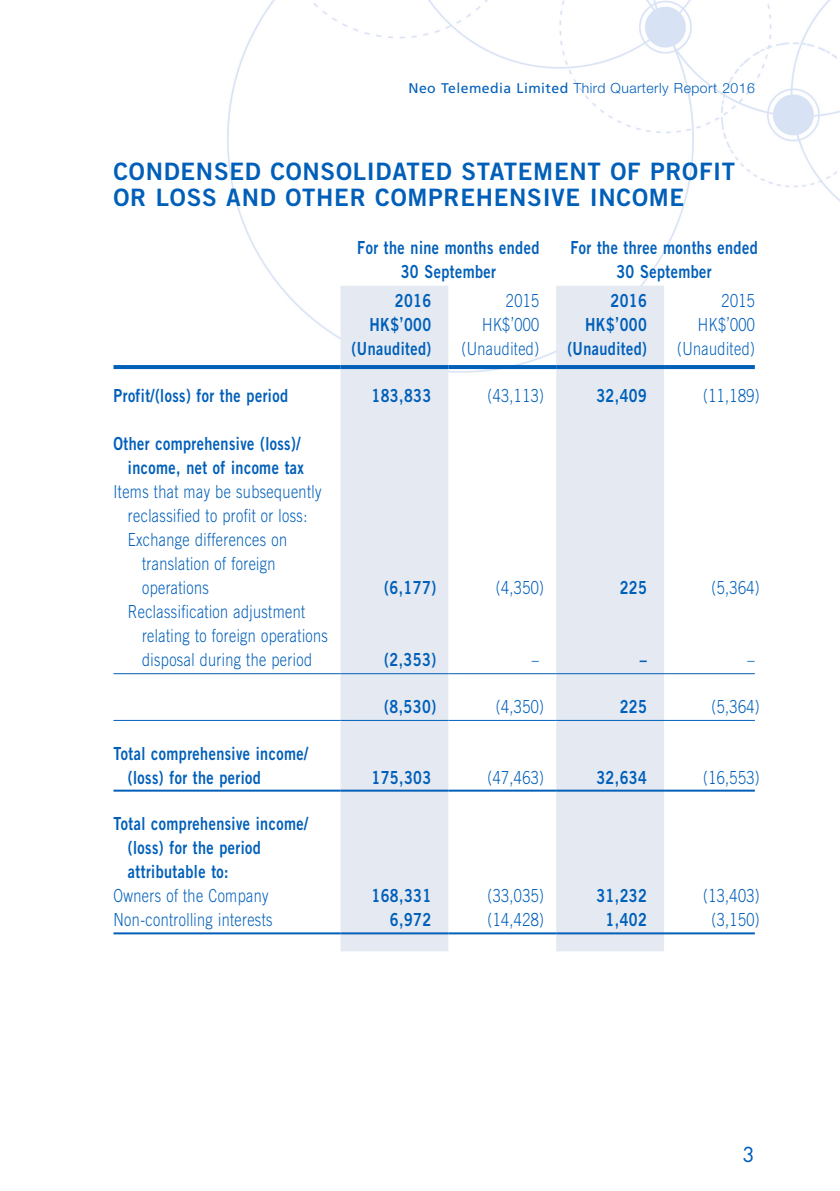
<style>
.page{position:relative;width:840px;height:1191px;background:#fff}
.page>*{position:absolute;margin:0;border:0;box-sizing:border-box;transform-origin:0 0}
._01_Heading_1{font:24px/26px "Trade Gothic LT Std Bd 2";letter-spacing:.03em;color:#005fb9}
.t1{font:20px "Futura Std";color:#005fb9}
._50_Table_Body{font:300 18px/24px "Trade Gothic LT Std";letter-spacing:.03em;color:#005fb9;scale:.8 1}
._50_Table_Body-2{font:18px/24px "Trade Gothic LT Std Bd 2";letter-spacing:.03em;color:#005fb9;scale:.8 1}
.t2{font:300 14px "Helvetica Neue LT Std";letter-spacing:.03em;color:#005fb9}
.s1{font-family:"Frutiger LT Std";font-weight:400}
</style>
<div class="page">
<img style="left:113px;top:0;width:726px;height:952px">
<svg style="left:340px;top:286px;width:323px;height:665px;fill:#e5eaf2"></svg>
<svg style="left:113px;top:365px;width:227px;height:4px"></svg>
<svg style="left:340px;top:365px;width:108px;height:4px"></svg>
<svg style="left:448px;top:365px;width:108px;height:4px"></svg>
<svg style="left:556px;top:365px;width:107px;height:4px"></svg>
<svg style="left:663px;top:365px;width:91px;height:4px"></svg>
<hr style="left:113px;top:673px;width:227px;height:1px;background:#005fb9">
<hr style="left:340px;top:673px;width:108px;height:1px;background:#005fb9">
<hr style="left:448px;top:673px;width:108px;height:1px;background:#005fb9">
<hr style="left:556px;top:673px;width:107px;height:1px;background:#005fb9">
<hr style="left:663px;top:673px;width:91px;height:1px;background:#005fb9">
<hr style="left:113px;top:720px;width:227px;height:1px;background:#005fb9">
<hr style="left:340px;top:720px;width:108px;height:1px;background:#005fb9">
<hr style="left:448px;top:720px;width:108px;height:1px;background:#005fb9">
<hr style="left:556px;top:720px;width:107px;height:1px;background:#005fb9">
<hr style="left:663px;top:720px;width:91px;height:1px;background:#005fb9">
<hr style="left:113px;top:789px;width:227px;height:2px;background:#005fb9">
<hr style="left:340px;top:789px;width:108px;height:2px;background:#005fb9">
<hr style="left:448px;top:789px;width:108px;height:2px;background:#005fb9">
<hr style="left:556px;top:789px;width:107px;height:2px;background:#005fb9">
<hr style="left:663px;top:789px;width:91px;height:2px;background:#005fb9">
<hr style="left:113px;top:932px;width:227px;height:2px;background:#005fb9">
<hr style="left:340px;top:932px;width:108px;height:2px;background:#005fb9">
<hr style="left:448px;top:932px;width:108px;height:2px;background:#005fb9">
<hr style="left:556px;top:932px;width:107px;height:2px;background:#005fb9">
<hr style="left:663px;top:932px;width:91px;height:2px;background:#005fb9">
<p class="t2" style="left:408px;top:80px;width:347px"><span class="s1">Neo Telemedia Limited</span> Third Quarterly Report 2016</p>
<p class="_01_Heading_1" style="left:113px;top:158px;width:623px">CONDENSED CONSOLIDATED STATEMENT OF PROFIT<br>OR LOSS AND OTHER COMPREHENSIVE INCOME</p>
<p class="_50_Table_Body-2" style="left:357px;top:235px;width:229px">For the nine months ended</p>
<p class="_50_Table_Body-2" style="left:400px;top:259px;width:121px">30 September</p>
<p class="_50_Table_Body-2" style="left:570px;top:235px;width:235px">For the three months ended</p>
<p class="_50_Table_Body-2" style="left:616px;top:259px;width:121px">30 September</p>
<p class="_50_Table_Body-2" style="left:394px;top:289px;width:47px">2016</p>
<p class="_50_Table_Body" style="left:505px;top:289px;width:43px">2015</p>
<p class="_50_Table_Body-2" style="left:610px;top:289px;width:47px">2016</p>
<p class="_50_Table_Body" style="left:721px;top:289px;width:43px">2015</p>
<p class="_50_Table_Body-2" style="left:369px;top:313px;width:79px">HK$’000</p>
<p class="_50_Table_Body" style="left:482px;top:313px;width:73px">HK$’000</p>
<p class="_50_Table_Body-2" style="left:584px;top:313px;width:79px">HK$’000</p>
<p class="_50_Table_Body" style="left:697px;top:313px;width:73px">HK$’000</p>
<p class="_50_Table_Body-2" style="left:351px;top:337px;width:101px">(Unaudited)</p>
<p class="_50_Table_Body" style="left:461px;top:337px;width:99px">(Unaudited)</p>
<p class="_50_Table_Body-2" style="left:567px;top:337px;width:101px">(Unaudited)</p>
<p class="_50_Table_Body" style="left:676px;top:337px;width:99px">(Unaudited)</p>
<p class="_50_Table_Body-2" style="left:113px;top:383px;width:219px">Profit/(loss) for the period</p>
<p class="_50_Table_Body-2" style="left:371px;top:383px;width:76px">183,833</p>
<p class="_50_Table_Body" style="left:487px;top:383px;width:72px">(43,113)</p>
<p class="_50_Table_Body-2" style="left:596px;top:383px;width:65px">32,409</p>
<p class="_50_Table_Body" style="left:702px;top:383px;width:72px">(11,189)</p>
<p class="_50_Table_Body-2" style="left:113px;top:431px;width:239px;text-align:right">Other comprehensive (loss)/ income, net of income tax</p>
<p class="_50_Table_Body" style="left:113px;top:479px;width:261px;text-align:center">Items that may be subsequently reclassified to profit or loss:</p>
<p class="_50_Table_Body" style="left:142px;top:527px;width:183px;text-indent:-14px">Exchange differences on translation of foreign operations</p>
<p class="_50_Table_Body-2" style="left:384px;top:575px;width:66px">(6,177)</p>
<p class="_50_Table_Body" style="left:495px;top:575px;width:62px">(4,350)</p>
<p class="_50_Table_Body-2" style="left:619px;top:575px;width:36px">225</p>
<p class="_50_Table_Body" style="left:711px;top:575px;width:62px">(5,364)</p>
<p class="_50_Table_Body" style="left:142px;top:599px;width:234px;text-indent:-14px">Reclassification adjustment relating to foreign operations disposal during the period</p>
<p class="_50_Table_Body-2" style="left:128px;top:741px;width:227px;text-indent:-14px">Total comprehensive income/ (loss) for the period</p>
<p class="_50_Table_Body-2" style="left:384px;top:647px;width:66px">(2,353)</p>
<p class="_50_Table_Body" style="left:531px;top:647px;width:10px">–</p>
<p class="_50_Table_Body-2" style="left:639px;top:647px;width:10px">–</p>
<p class="_50_Table_Body" style="left:747px;top:647px;width:10px">–</p>
<p class="_50_Table_Body-2" style="left:384px;top:694px;width:66px">(8,530)</p>
<p class="_50_Table_Body" style="left:495px;top:694px;width:62px">(4,350)</p>
<p class="_50_Table_Body-2" style="left:619px;top:694px;width:36px">225</p>
<p class="_50_Table_Body" style="left:711px;top:694px;width:62px">(5,364)</p>
<p class="_50_Table_Body-2" style="left:371px;top:765px;width:76px">175,303</p>
<p class="_50_Table_Body" style="left:487px;top:765px;width:72px">(47,463)</p>
<p class="_50_Table_Body-2" style="left:596px;top:765px;width:65px">32,634</p>
<p class="_50_Table_Body" style="left:702px;top:765px;width:72px">(16,553)</p>
<p class="_50_Table_Body-2" style="left:128px;top:811px;width:227px;text-indent:-14px">Total comprehensive income/ (loss) for the period attributable to:</p>
<p class="_50_Table_Body" style="left:113px;top:883px;width:195px">Owners of the Company</p>
<p class="_50_Table_Body-2" style="left:371px;top:883px;width:76px">168,331</p>
<p class="_50_Table_Body" style="left:487px;top:883px;width:72px">(33,035)</p>
<p class="_50_Table_Body-2" style="left:596px;top:883px;width:65px">31,232</p>
<p class="_50_Table_Body" style="left:702px;top:883px;width:72px">(13,403)</p>
<p class="_50_Table_Body" style="left:113px;top:907px;width:200px">Non-controlling interests</p>
<p class="_50_Table_Body-2" style="left:390px;top:907px;width:53px">6,972</p>
<p class="_50_Table_Body" style="left:487px;top:907px;width:72px">(14,428)</p>
<p class="_50_Table_Body-2" style="left:605px;top:907px;width:53px">1,402</p>
<p class="_50_Table_Body" style="left:711px;top:907px;width:62px">(3,150)</p>
<p class="t1" style="left:742px;top:1142px;width:14px">3</p>
</div>
